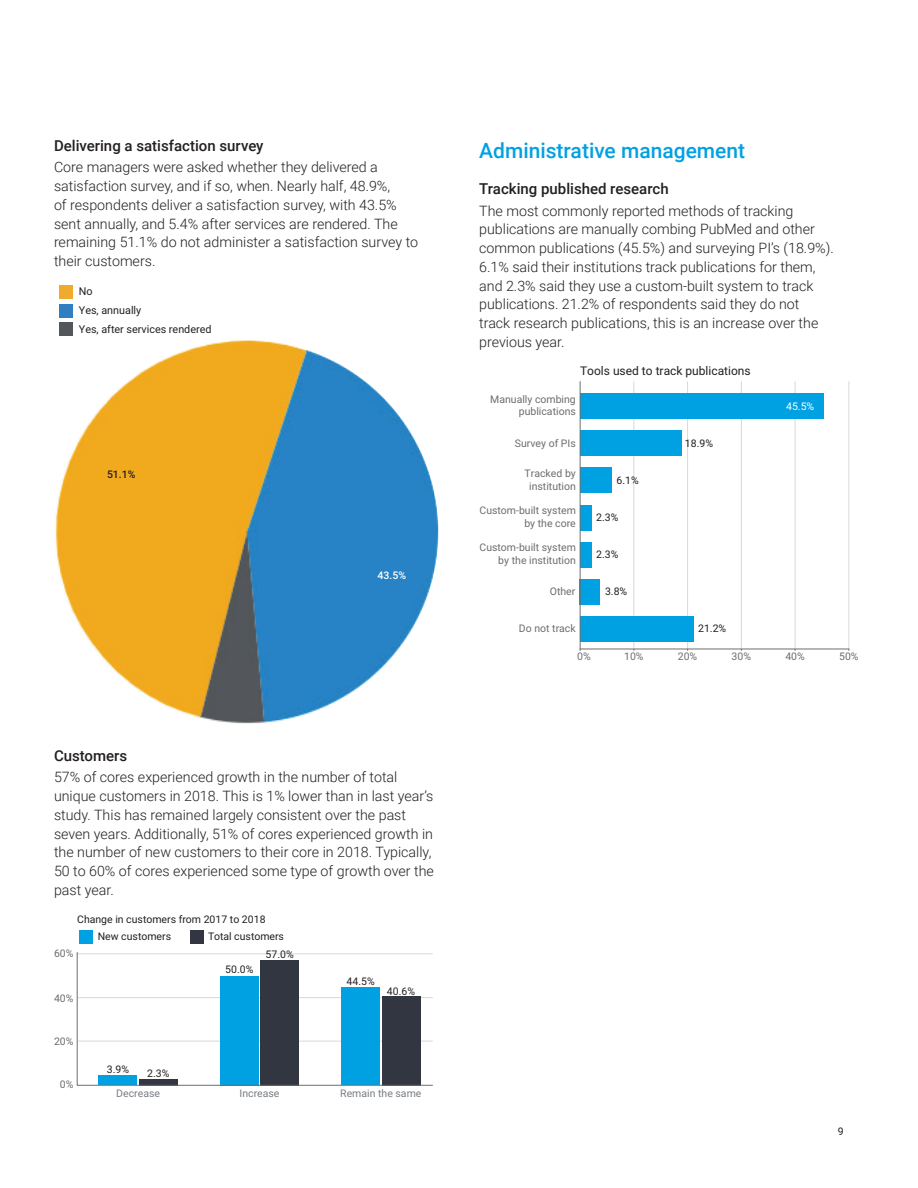
<style>
.page{position:relative;width:918px;height:1188px;background:#fff}
.page>*{position:absolute;margin:0;border:0;box-sizing:border-box;transform-origin:0 0}
.Header_1{font:500 21px "Roboto";color:#00a1e3}
.Header_2{font:500 15px "Roboto";color:#231f20}
.Text{font:300 14.25px/18.8px "Roboto";color:#231f20}
.t1{font:12px "Roboto";color:#231f20}
.t2{font:10.8px/18.6px "Roboto";color:#231f20}
.t3{font:10.5px/12.6px "Roboto";color:#6c6d70;text-align:right}
.t4{font:10.5px "Roboto";color:#231f20}
.t5{font:10.5px "Roboto";color:#787d83}
.t6{font:500 10.5px "Roboto";color:#fff}
.t7{font:500 10.5px "Roboto";color:#231f20}
.t8{font:10.5px "Roboto";color:#fff}
</style>
<div class="page">
<img style="left:54px;top:340px;width:384px;height:384px;border-radius:192px">
<div style="left:59px;top:285px;width:14px;height:14px;background:#f0aa2e"></div>
<div style="left:59px;top:304px;width:14px;height:14px;background:#307fc3"></div>
<div style="left:59px;top:323px;width:14px;height:13px;background:#53565a"></div>
<hr style="left:77px;top:1041px;width:356px;height:1px;background:#d8d9d7">
<hr style="left:77px;top:954px;width:356px;height:1px;background:#d8d9d7">
<hr style="left:77px;top:997px;width:356px;height:1px;background:#d8d9d7">
<div style="left:99px;top:1076px;width:38px;height:9px;background:#00a1e3"></div>
<div style="left:139px;top:1079px;width:38px;height:6px;background:#323640"></div>
<div style="left:220px;top:976px;width:38px;height:109px;background:#00a1e3"></div>
<div style="left:261px;top:960px;width:38px;height:125px;background:#323640"></div>
<div style="left:342px;top:987px;width:38px;height:98px;background:#00a1e3"></div>
<div style="left:382px;top:996px;width:38px;height:89px;background:#323640"></div>
<div style="left:79px;top:930px;width:14px;height:14px;background:#00a1e3"></div>
<div style="left:190px;top:930px;width:14px;height:14px;background:#323640"></div>
<hr style="left:77px;top:952px;width:1px;height:133px;background:#6c6d70">
<hr style="left:77px;top:1085px;width:356px;height:1px;background:#6c6d70">
<hr style="left:634px;top:381px;width:1px;height:268px;background:#d8d9d7">
<hr style="left:687px;top:381px;width:1px;height:268px;background:#d8d9d7">
<hr style="left:741px;top:381px;width:1px;height:268px;background:#d8d9d7">
<hr style="left:795px;top:381px;width:1px;height:268px;background:#d8d9d7">
<hr style="left:849px;top:381px;width:1px;height:268px;background:#d8d9d7">
<div style="left:580px;top:616px;width:114px;height:26px;background:#00a1e3"></div>
<div style="left:580px;top:579px;width:20px;height:25px;background:#00a1e3"></div>
<div style="left:580px;top:542px;width:12px;height:25px;background:#00a1e3"></div>
<div style="left:580px;top:505px;width:12px;height:25px;background:#00a1e3"></div>
<div style="left:580px;top:468px;width:32px;height:25px;background:#00a1e3"></div>
<div style="left:580px;top:431px;width:101px;height:25px;background:#00a1e3"></div>
<div style="left:580px;top:394px;width:244px;height:25px;background:#00a1e3"></div>
<hr style="left:580px;top:381px;width:1px;height:268px;background:#6c6d70">
<hr style="left:580px;top:649px;width:269px;height:1px;background:#6c6d70">
<p class="Header_2" style="left:54px;top:135px;width:211px">Delivering a satisfaction survey</p>
<p class="Text" style="left:54px;top:157px;width:366px">Core managers were asked whether they delivered a satisfaction survey, and if so, when. Nearly half, 48.9%,<br>of respondents deliver a satisfaction survey, with 43.5% sent annually, and 5.4% after services are rendered. The remaining 51.1% do not administer a satisfaction survey to their customers.</p>
<p class="t2" style="left:79px;top:302px;width:134px">Yes, annually<br>Yes, after services rendered</p>
<p class="t2" style="left:79px;top:283px;width:15px">No</p>
<p class="t7" style="left:107px;top:468px;width:30px">51.1%</p>
<p class="t6" style="left:378px;top:569px;width:30px">43.5%</p>
<p class="Header_2" style="left:54px;top:745px;width:75px">Customers</p>
<p class="Text" style="left:54px;top:767px;width:381px">57% of cores experienced growth in the number of total unique customers in 2018. This is 1% lower than in last year’s study. This has remained largely consistent over the past seven years. Additionally, 51% of cores experienced growth in the number of new customers to their core in 2018. Typically, 50 to 60% of cores experienced some type of growth over the past year.</p>
<p class="t4" style="left:77px;top:915px;width:190px">Change in customers from 2017 to 2018</p>
<p class="t3" style="left:54px;top:948px;width:21px">60%</p>
<p class="t3" style="left:54px;top:992px;width:21px">40%</p>
<p class="t3" style="left:54px;top:1035px;width:21px">20%</p>
<p class="t3" style="left:60px;top:1079px;width:15px">0%</p>
<p class="t4" style="left:98px;top:932px;width:75px">New customers</p>
<p class="t4" style="left:208px;top:932px;width:77px">Total customers</p>
<p class="t4" style="left:107px;top:1065px;width:24px">3.9%</p>
<p class="t4" style="left:147px;top:1069px;width:24px">2.3%</p>
<p class="t4" style="left:225px;top:965px;width:30px">50.0%</p>
<p class="t4" style="left:266px;top:950px;width:30px">57.0%</p>
<p class="t4" style="left:347px;top:977px;width:30px">44.5%</p>
<p class="t4" style="left:387px;top:987px;width:30px">40.6%</p>
<p class="t5" style="left:116px;top:1089px;width:45px">Decrease</p>
<p class="t5" style="left:240px;top:1089px;width:41px">Increase</p>
<p class="t5" style="left:340px;top:1089px;width:83px">Remain the same</p>
<p class="Header_1" style="left:479px;top:135px;width:267px">Administrative management</p>
<p class="Header_2" style="left:479px;top:178px;width:191px">Tracking published research</p>
<p class="Text" style="left:479px;top:201px;width:356px">The most commonly reported methods of tracking publications are manually combing PubMed and other common publications (45.5%) and surveying PI’s (18.9%).<br>6.1% said their institutions track publications for them, and 2.3% said they use a custom-built system to track publications. 21.2% of respondents said they do not track research publications, this is an increase over the previous year.</p>
<p class="t1" style="left:580px;top:366px;width:172px">Tools used to track publications</p>
<p class="t3" style="left:490px;top:394px;width:87px">Manually combing publications</p>
<p class="t3" style="left:515px;top:438px;width:62px">Survey of PIs</p>
<p class="t4" style="left:685px;top:439px;width:30px">18.9%</p>
<p class="t3" style="left:525px;top:468px;width:53px;text-align:center">Tracked by institution</p>
<p class="t4" style="left:616px;top:476px;width:24px">6.1%</p>
<p class="t3" style="left:480px;top:505px;width:98px">Custom-built system by the core</p>
<p class="t4" style="left:596px;top:513px;width:24px">2.3%</p>
<p class="t3" style="left:480px;top:542px;width:98px">Custom-built system by the institution</p>
<p class="t4" style="left:596px;top:550px;width:24px">2.3%</p>
<p class="t3" style="left:550px;top:586px;width:27px">Other</p>
<p class="t4" style="left:605px;top:587px;width:24px">3.8%</p>
<p class="t3" style="left:519px;top:623px;width:58px">Do not track</p>
<p class="t4" style="left:698px;top:624px;width:30px">21.2%</p>
<p class="t8" style="left:786px;top:402px;width:30px">45.5%</p>
<p class="t3" style="left:577px;top:651px;width:15px">0%</p>
<p class="t3" style="left:624px;top:651px;width:21px">10%</p>
<p class="t3" style="left:678px;top:651px;width:21px">20%</p>
<p class="t3" style="left:732px;top:651px;width:21px">30%</p>
<p class="t3" style="left:785px;top:651px;width:21px">40%</p>
<p class="t3" style="left:839px;top:651px;width:21px">50%</p>
<p class="t4" style="left:838px;top:1124px;width:7px">9</p>
</div>
